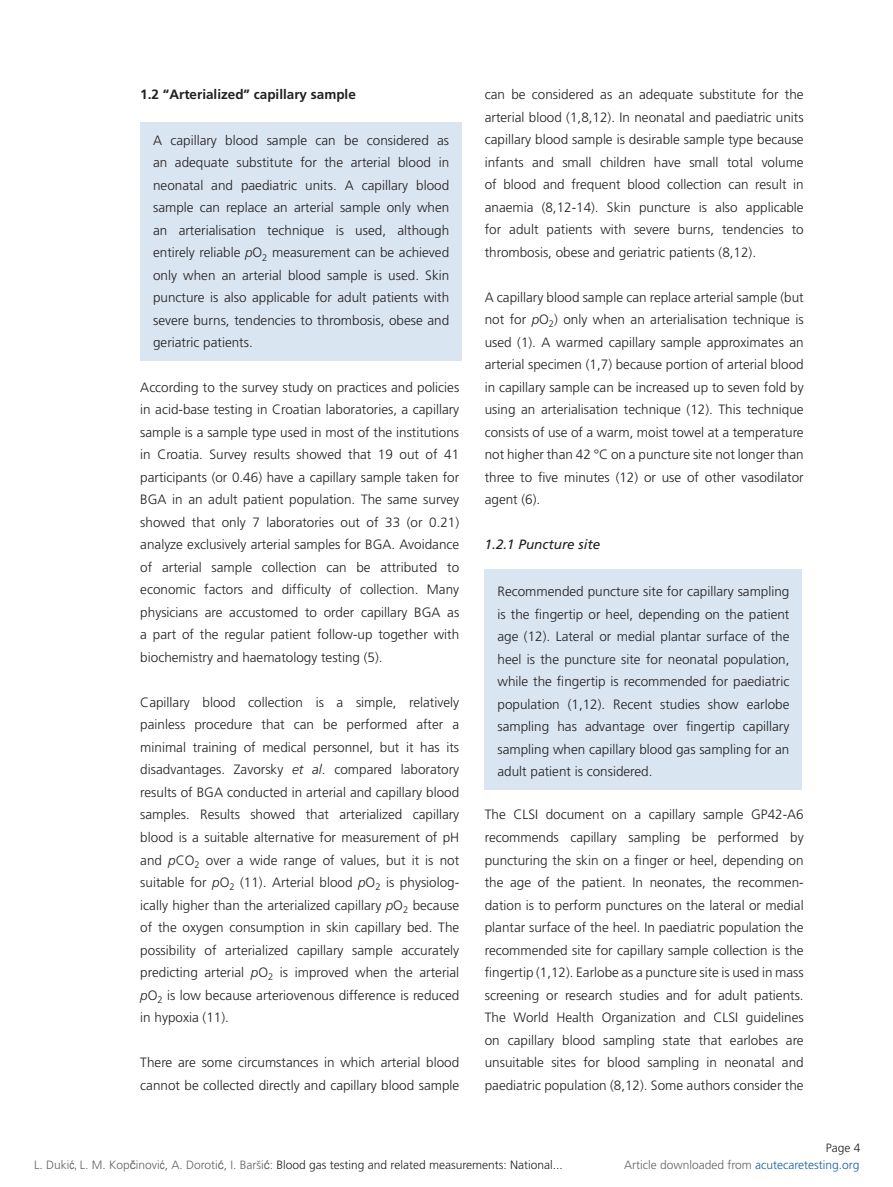
<style>
.page{position:relative;width:893px;height:1187px;background:#fff}
.page>*{position:absolute;margin:0;border:0;box-sizing:border-box;transform-origin:0 0}
.underoverskrift{font:300 13.5px/22.5px "Frutiger";color:#231f20;text-align:justify}
.underoverskrift-2{font:700 13.5px "Frutiger";color:#231f20}
.underoverskrift-3{font:italic 13.5px "Frutiger";color:#231f20}
.Heading_article{font:300 12px "Frutiger";color:#231f20}
.Heading_article-2{font:300 12px "Frutiger";color:#636366}
.s1{font-style:italic}
.s2{color:#636366}
.s3{font-family:"Arial Narrow";font-weight:400;color:#636366}
.s4{font-family:"Arial";font-weight:400;color:#636366}
.s5{color:#175d9e}
</style>
<div class="page">
<div style="left:140px;top:122px;width:322px;height:238px;background:#d9e5f0"></div>
<div style="left:485px;top:569px;width:317px;height:220px;background:#d9e5f0"></div>
<p class="underoverskrift-2" style="left:140px;top:86px;width:217px">1.2 “Arterialized” capillary sample</p>
<p class="underoverskrift" style="left:153px;top:129px;width:298px">A capillary blood sample can be considered as an adequate substitute for the arterial blood in neonatal and paediatric units. A capillary blood sample can replace an arterial sample only when an arterialisation technique is used, although entirely reliable <span class="s1">p</span>O<sub>2</sub> measurement can be achieved only when an arterial blood sample is used. Skin puncture is also applicable for adult patients with severe burns, tendencies to thrombosis, obese and geriatric patients.</p>
<p class="underoverskrift" style="left:140px;top:376px;width:320px">According to the survey study on practices and policies in acid-base testing in Croatian laboratories, a capillary sample is a sample type used in most of the institutions in Croatia. Survey results showed that 19 out of 41 participants (or 0.46) have a capillary sample taken for BGA in an adult patient population. The same survey showed that only 7 laboratories out of 33 (or 0.21) analyze exclusively arterial samples for BGA. Avoidance of arterial sample collection can be attributed to economic factors and difficulty of collection. Many physicians are accustomed to order capillary BGA as a part of the regular patient follow-up together with biochemistry and haematology testing (5).</p>
<p class="underoverskrift" style="left:140px;top:691px;width:320px">Capillary blood collection is a simple, relatively painless procedure that can be performed after a minimal training of medical personnel, but it has its disadvantages. Zavorsky <span class="s1">et al</span>. compared laboratory results of BGA conducted in arterial and capillary blood samples. Results showed that arterialized capillary blood is a suitable alternative for measurement of pH and <span class="s1">p</span>CO<sub>2</sub> over a wide range of values, but it is not suitable for <span class="s1">p</span>O<sub>2</sub> (11). Arterial blood <span class="s1">p</span>O<sub>2</sub> is physiolog&shy;ically higher than the arterialized capillary <span class="s1">p</span>O<sub>2</sub> because of the oxygen consumption in skin capillary bed. The possibility of arterialized capillary sample accurately predicting arterial <span class="s1">p</span>O<sub>2</sub> is improved when the arterial <span class="s1">p</span>O<sub>2</sub> is low because arteriovenous difference is reduced in hypoxia (11).</p>
<p class="underoverskrift" style="left:140px;top:1051px;width:320px">There are some circumstances in which arterial blood cannot be collected directly and capillary blood sample</p>
<p class="underoverskrift" style="left:485px;top:83px;width:320px">can be considered as an adequate substitute for the arterial blood (1,8,12). In neonatal and paediatric units capillary blood sample is desirable sample type because infants and small children have small total volume of blood and frequent blood collection can result in anaemia (8,12-14). Skin puncture is also applicable for adult patients with severe burns, tendencies to thrombosis, obese and geriatric patients (8,12).</p>
<p class="underoverskrift" style="left:485px;top:286px;width:320px">A capillary blood sample can replace arterial sample (but not for <span class="s1">p</span>O<sub>2</sub>) only when an arterialisation technique is used (1). A warmed capillary sample approximates an arterial specimen (1,7) because portion of arterial blood in capillary sample can be increased up to seven fold by using an arterialisation technique (12). This technique consists of use of a warm, moist towel at a temperature not higher than 42 °C on a puncture site not longer than three to five minutes (12) or use of other vasodilator agent (6).</p>
<p class="underoverskrift-3" style="left:485px;top:536px;width:117px">1.2.1 Puncture site</p>
<p class="underoverskrift" style="left:497px;top:580px;width:293px">Recommended puncture site for capillary sampling is the fingertip or heel, depending on the patient age (12). Lateral or medial plantar surface of the heel is the puncture site for neonatal population, while the fingertip is recommended for paediatric population (1,12). Recent studies show earlobe sampling has advantage over fingertip capillary sampling when capillary blood gas sampling for an adult patient is considered.</p>
<p class="underoverskrift" style="left:485px;top:803px;width:320px">The CLSI document on a capillary sample GP42-A6 recommends capillary sampling be performed by puncturing the skin on a finger or heel, depending on the age of the patient. In neonates, the recommen&shy;dation is to perform punctures on the lateral or medial plantar surface of the heel. In paediatric population the recommended site for capillary sample collection is the fingertip (1,12). Earlobe as a puncture site is used in mass screening or research studies and for adult patients.<br>The World Health Organization and CLSI guidelines on capillary blood sampling state that earlobes are unsuitable sites for blood sampling in neonatal and paediatric population (8,12). Some authors consider the</p>
<p class="Heading_article" style="left:826px;top:1140px;width:36px">Page 4</p>
<p class="Heading_article" style="left:34px;top:1158px;width:530px"><span class="s2">L. Duki</span><span class="s3">ć,</span> <span class="s2">L. M. Kop</span><span class="s4">č</span><span class="s2">inovi</span><span class="s3">ć</span><span class="s2">, A. Doroti</span><span class="s4">ć</span><span class="s2">, I. Barši</span><span class="s4">ć</span><span class="s2">:</span> Blood gas testing and related measurements: National...</p>
<p class="Heading_article-2" style="left:624px;top:1158px;width:237px">Article downloaded from <span class="s5">acutecaretesting.org</span></p>
</div>
